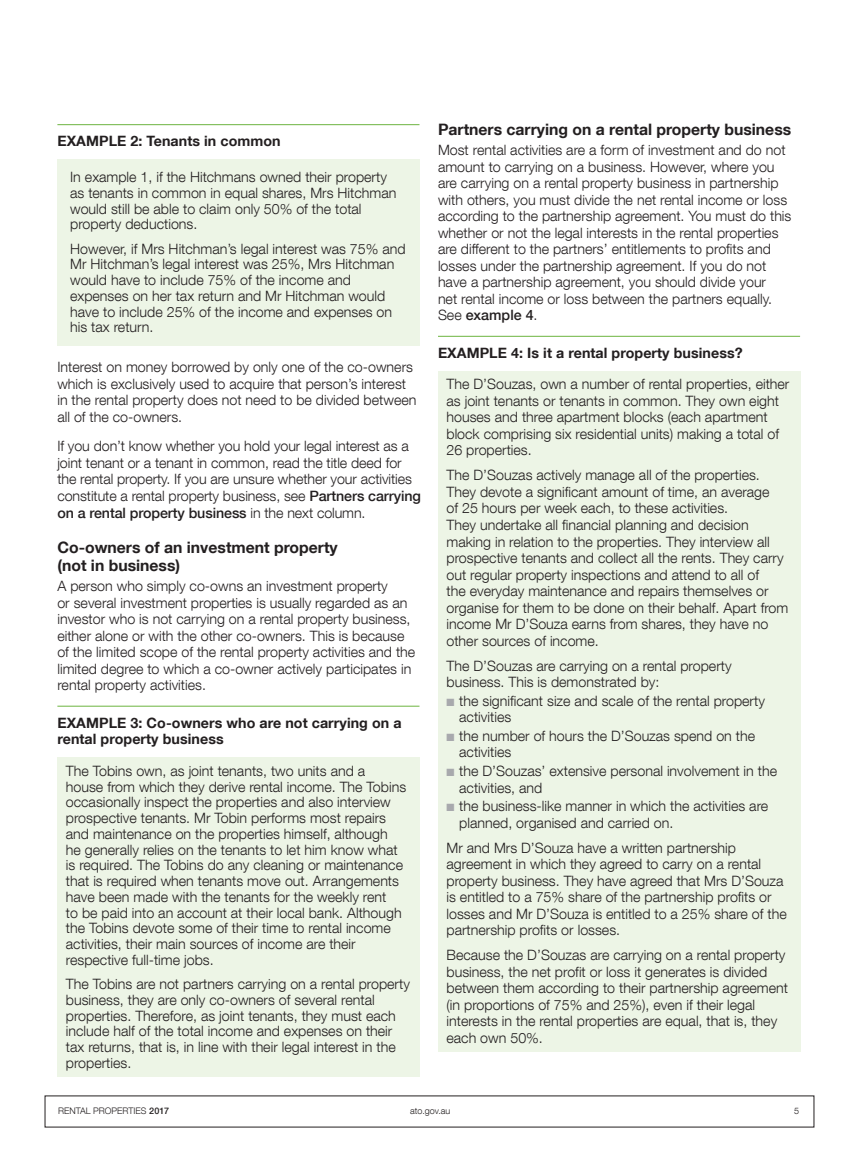
<style>
.page{position:relative;width:859px;height:1170px;background:#fff}
.page>*{position:absolute;margin:0;border:0;box-sizing:border-box;transform-origin:0 0}
._02_Subhead_2{font:700 15.75px/18px "Helvetica Neue LT Com";color:#231f20}
._01_Body{font:300 14.25px/16.5px "Helvetica Neue LT Com";color:#231f20}
._01_Bullet_1{font:300 14.25px/16.5px "Helvetica Neue LT Com";color:#231f20}
._01_Icon_boxed_text{font:300 14.25px/16.5px "Helvetica Neue LT Com";color:#231f20}
._03_eg_head{font:700 14.25px/16.5px "Helvetica Neue LT Com";letter-spacing:.005em;color:#231f20}
._01_Bullet_1_space_a{font:300 14.25px/16.5px "Helvetica Neue LT Com";color:#231f20}
._01_Body_no_space_af{font:300 14.25px/16.5px "Helvetica Neue LT Com";color:#231f20}
.t1{font:300 9px "Helvetica Neue LT Com";color:#231f20}
.s1{font-weight:500}
.s2{color:#a8a9ad}
</style>
<div class="page">
<div style="left:57px;top:159px;width:362px;height:186px;background:#edf5e6"></div>
<hr style="left:57px;top:124px;width:362px;height:1px;background:#6cb43f">
<div style="left:57px;top:757px;width:362px;height:319px;background:#edf5e6"></div>
<hr style="left:57px;top:705px;width:362px;height:1px;background:#6cb43f">
<div style="left:438px;top:370px;width:362px;height:681px;background:#edf5e6"></div>
<hr style="left:438px;top:336px;width:362px;height:1px;background:#6cb43f">
<p class="_03_eg_head" style="left:57px;top:132px;width:225px">EXAMPLE 2: Tenants in common</p>
<p class="_01_Body" style="left:70px;top:169px;width:328px;line-height:15.8px">In example 1, if the Hitchmans owned their property as tenants in common in equal shares, Mrs Hitchman would still be able to claim only 50% of the total property deductions.</p>
<p class="_01_Body" style="left:70px;top:240px;width:337px;line-height:15.8px">However, if Mrs Hitchman’s legal interest was 75% and Mr Hitchman’s legal interest was 25%, Mrs Hitchman would have to include 75% of the income and expenses on her tax return and Mr Hitchman would have to include 25% of the income and expenses on his tax return.</p>
<p class="_01_Icon_boxed_text" style="left:57px;top:359px;width:361px">Interest on money borrowed by only one of the co‑owners which is exclusively used to acquire that person’s interest in the rental property does not need to be divided between all of the co-owners.</p>
<p class="_01_Body" style="left:57px;top:438px;width:365px">If you don’t know whether you hold your legal interest as a joint tenant or a tenant in common, read the title deed for the rental property. If you are unsure whether your activities constitute a rental property business, see <span class="s1">Partners carrying on a rental property business</span> in the next column.</p>
<p class="_02_Subhead_2" style="left:57px;top:537px;width:282px">Co-owners of an investment property (not in business)</p>
<p class="_01_Body" style="left:57px;top:577px;width:359px">A person who simply co-owns an investment property<br>or several investment properties is usually regarded as an investor who is not carrying on a rental property business, either alone or with the other co-owners. This is because of the limited scope of the rental property activities and the limited degree to which a co-owner actively participates in rental property activities.</p>
<p class="_03_eg_head" style="left:57px;top:714px;width:346px">EXAMPLE 3: Co-owners who are not carrying on a rental property business</p>
<p class="_01_Body" style="left:66px;top:762px;width:342px;line-height:15.8px">The Tobins own, as joint tenants, two units and a house from which they derive rental income. The Tobins occasionally inspect the properties and also interview prospective tenants. Mr Tobin performs most repairs and maintenance on the properties himself, although he generally relies on the tenants to let him know what is required. The Tobins do any cleaning or maintenance that is required when tenants move out. Arrangements have been made with the tenants for the weekly rent<br>to be paid into an account at their local bank. Although the Tobins devote some of their time to rental income activities, their main sources of income are their respective full-time jobs.</p>
<p class="_01_Body" style="left:66px;top:975px;width:345px;line-height:15.8px">The Tobins are not partners carrying on a rental property business, they are only co-owners of several rental properties. Therefore, as joint tenants, they must each include half of the total income and expenses on their tax returns, that is, in line with their legal interest in the properties.</p>
<p class="_02_Subhead_2" style="left:438px;top:119px;width:355px">Partners carrying on a rental property business</p>
<p class="_01_Body" style="left:438px;top:142px;width:355px">Most rental activities are a form of investment and do not amount to carrying on a business. However, where you are carrying on a rental property business in partnership with others, you must divide the net rental income or loss according to the partnership agreement. You must do this whether or not the legal interests in the rental properties are different to the partners’ entitlements to profits and losses under the partnership agreement. If you do not have a partnership agreement, you should divide your<br>net rental income or loss between the partners equally.<br>See <span class="s1">example 4</span>.</p>
<p class="_03_eg_head" style="left:438px;top:344px;width:306px">EXAMPLE 4: Is it a rental property business?</p>
<p class="_01_Body" style="left:446px;top:376px;width:344px">The D’Souzas, own a number of rental properties, either as joint tenants or tenants in common. They own eight houses and three apartment blocks (each apartment block comprising six residential units) making a total of 26 properties.</p>
<p class="_01_Body" style="left:446px;top:467px;width:343px">The D’Souzas actively manage all of the properties.<br>They devote a significant amount of time, an average<br>of 25 hours per week each, to these activities.<br>They undertake all financial planning and decision making in relation to the properties. They interview all prospective tenants and collect all the rents. They carry out regular property inspections and attend to all of<br>the everyday maintenance and repairs themselves or organise for them to be done on their behalf. Apart from income Mr D’Souza earns from shares, they have no other sources of income.</p>
<p class="_01_Body_no_space_af" style="left:446px;top:657px;width:287px">The D’Souzas are carrying on a rental property business. This is demonstrated by:</p>
<p class="_01_Bullet_1" style="left:459px;top:692px;width:307px;text-indent:-13px"><span class="s2">■</span> the significant size and scale of the rental property activities</p>
<p class="_01_Bullet_1" style="left:459px;top:727px;width:297px;text-indent:-13px"><span class="s2">■</span> the number of hours the D’Souzas spend on the activities</p>
<p class="_01_Bullet_1" style="left:459px;top:762px;width:319px;text-indent:-13px"><span class="s2">■</span> the D’Souzas’ extensive personal involvement in the activities, and</p>
<p class="_01_Bullet_1_space_a" style="left:459px;top:797px;width:311px;text-indent:-13px"><span class="s2">■</span> the business-like manner in which the activities are planned, organised and carried on.</p>
<p class="_01_Body" style="left:446px;top:839px;width:342px">Mr and Mrs D’Souza have a written partnership agreement in which they agreed to carry on a rental property business. They have agreed that Mrs D’Souza is entitled to a 75% share of the partnership profits or losses and Mr D’Souza is entitled to a 25% share of the partnership profits or losses.</p>
<p class="_01_Body" style="left:446px;top:946px;width:343px">Because the D’Souzas are carrying on a rental property business, the net profit or loss it generates is divided between them according to their partnership agreement (in proportions of 75% and 25%), even if their legal interests in the rental properties are equal, that is, they each own 50%.</p>
<p class="t1" style="left:58px;top:1104px;width:112px">RENTAL PROPERTIES <span class="s1">2017</span></p>
<p class="t1" style="left:410px;top:1104px;width:42px">ato.gov.au</p>
<p class="t1" style="left:794px;top:1104px;width:7px">5</p>
</div>
